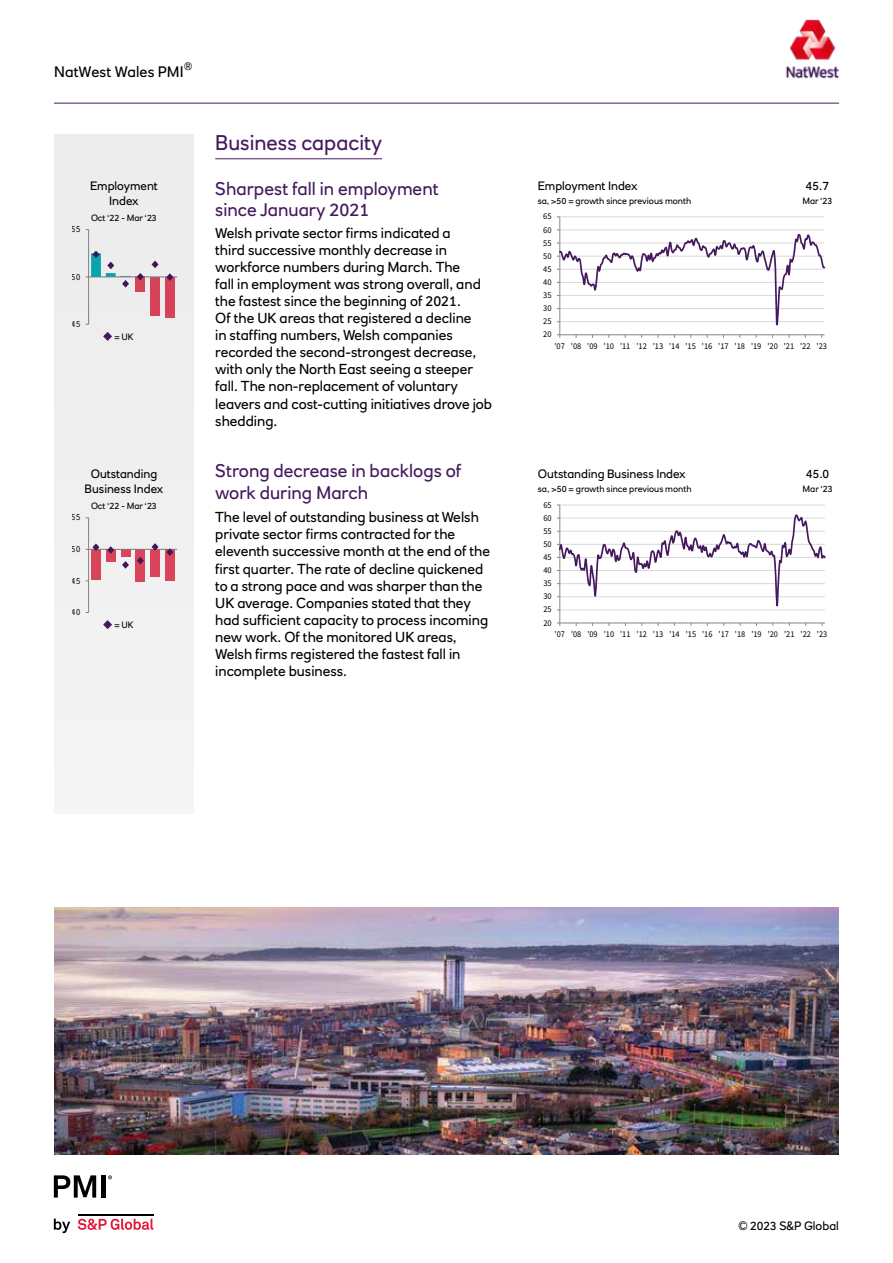
<style>
.page{position:relative;width:893px;height:1263px;background:#fff}
.page>*{position:absolute;margin:0;border:0;box-sizing:border-box;transform-origin:0 0}
.t1{font:21px "RN House Sans";color:#44195e}
.t2{font:18px/21.6px "RN House Sans";color:#44195e}
.t3{font:15px "RN House Sans";letter-spacing:.005em;color:#000}
.t4{font:14.25px/17.1px "RN House Sans";color:#000}
.t5{font:12px/14.4px "RN House Sans";color:#000;text-align:center}
.t6{font:10.5px "RN House Sans";color:#000}
.t7{font:9.3px "Source Sans Pro";letter-spacing:.005em;color:#000;scale:.92 1}
.t8{font:9px "RN House Sans";color:#000}
.t9{font:8.85px "Source Sans Pro";letter-spacing:-.005em;color:#000;scale:.96 1}
.t10{font:8.85px "Source Sans Pro";letter-spacing:-.005em;color:#000;scale:.94 1}
</style>
<div class="page">
<hr style="left:54px;top:103px;width:785px;height:1px;background:#44195e">
<img style="left:785px;top:19px;width:55px;height:60px">
<svg style="left:54px;top:1218px;width:16px;height:15px"></svg>
<svg style="left:78px;top:1218px;width:75px;height:12px"></svg>
<hr style="left:78px;top:1213px;width:75px;height:2px;background:#000">
<svg style="left:54px;top:1175px;width:42px;height:22px"></svg>
<div style="left:101px;top:1175px;width:5px;height:22px;background:#000"></div>
<svg style="left:108px;top:1175px;width:4px;height:4px"></svg>
<div style="left:54px;top:134px;width:140px;height:680px;background:#ededed"></div>
<hr style="left:215px;top:159px;width:167px;height:1px;background:#44195e">
<hr style="left:560px;top:216px;width:264px;height:1px;background:#d9d9d9">
<hr style="left:559px;top:217px;width:1px;height:118px;background:#868686">
<svg style="left:557px;top:230px;width:268px;height:108px"></svg>
<div style="left:135px;top:277px;width:10px;height:15px;background:#d64359"></div>
<div style="left:150px;top:277px;width:10px;height:39px;background:#d64359"></div>
<div style="left:165px;top:277px;width:10px;height:40px;background:#d64359"></div>
<hr style="left:88px;top:230px;width:1px;height:94px;background:#868686">
<hr style="left:89px;top:277px;width:88px;height:1px;background:#868686">
<svg style="left:86px;top:251px;width:44px;height:37px"></svg>
<svg style="left:137px;top:273px;width:7px;height:8px"></svg>
<svg style="left:152px;top:261px;width:7px;height:7px"></svg>
<svg style="left:166px;top:273px;width:7px;height:8px"></svg>
<hr style="left:560px;top:505px;width:265px;height:1px;background:#d9d9d9">
<hr style="left:559px;top:505px;width:1px;height:118px;background:#868686">
<hr style="left:560px;top:623px;width:265px;height:1px;background:#868686">
<svg style="left:557px;top:512px;width:268px;height:98px"></svg>
<div style="left:91px;top:549px;width:10px;height:31px;background:#da445a"></div>
<div style="left:106px;top:549px;width:10px;height:13px;background:#d9445a"></div>
<div style="left:121px;top:549px;width:9px;height:8px;background:#d9445a"></div>
<div style="left:135px;top:549px;width:10px;height:32px;background:#da445a"></div>
<div style="left:150px;top:549px;width:10px;height:28px;background:#d9445a"></div>
<div style="left:165px;top:549px;width:10px;height:32px;background:#da445a"></div>
<hr style="left:88px;top:518px;width:1px;height:94px;background:#868686">
<hr style="left:89px;top:549px;width:88px;height:1px;background:#868686">
<svg style="left:86px;top:543px;width:13px;height:8px"></svg>
<svg style="left:107px;top:546px;width:7px;height:8px"></svg>
<svg style="left:122px;top:561px;width:7px;height:8px"></svg>
<svg style="left:137px;top:557px;width:7px;height:7px"></svg>
<svg style="left:152px;top:543px;width:7px;height:8px"></svg>
<svg style="left:166px;top:548px;width:7px;height:8px"></svg>
<svg style="left:103px;top:332px;width:9px;height:9px"></svg>
<svg style="left:103px;top:620px;width:9px;height:9px"></svg>
<img style="left:54px;top:908px;width:785px;height:246px">
<p class="t6" style="left:184px;top:59px;width:10px">®</p>
<p class="t3" style="left:54px;top:63px;width:131px">NatWest Wales PMI</p>
<h1 class="t1" style="left:215px;top:130px;width:168px">Business capacity</h1>
<p class="t5" style="left:90px;top:179px;width:69px">Employment<br>Index</p>
<p class="t7" style="left:72px;top:223px;width:11px">55</p>
<p class="t8" style="left:91px;top:212px;width:67px">Oct ‘22 - Mar ‘23</p>
<p class="t7" style="left:72px;top:271px;width:11px">50</p>
<p class="t7" style="left:72px;top:318px;width:11px">45</p>
<p class="t8" style="left:114px;top:331px;width:21px">= UK</p>
<p class="t5" style="left:85px;top:467px;width:80px">Outstanding<br>Business Index</p>
<p class="t7" style="left:72px;top:512px;width:11px">55</p>
<p class="t7" style="left:72px;top:543px;width:11px">50</p>
<p class="t7" style="left:72px;top:575px;width:11px">45</p>
<p class="t7" style="left:72px;top:606px;width:11px">40</p>
<p class="t8" style="left:91px;top:500px;width:67px">Oct ‘22 - Mar ‘23</p>
<p class="t8" style="left:114px;top:619px;width:21px">= UK</p>
<p class="t2" style="left:215px;top:177px;width:225px">Sharpest fall in employment since January 2021</p>
<p class="t4" style="left:215px;top:224px;width:278px">Welsh private sector firms indicated a<br>third successive monthly decrease in workforce numbers during March. The<br>fall in employment was strong overall, and the fastest since the beginning of 2021.<br>Of the UK areas that registered a decline<br>in staffing numbers, Welsh companies recorded the second-strongest decrease, with only the North East seeing a steeper fall. The non-replacement of voluntary leavers and cost-cutting initiatives drove job shedding.</p>
<p class="t2" style="left:215px;top:460px;width:248px">Strong decrease in backlogs of work during March</p>
<p class="t4" style="left:215px;top:508px;width:276px">The level of outstanding business at Welsh private sector firms contracted for the eleventh successive month at the end of the first quarter. The rate of decline quickened to a strong pace and was sharper than the UK average. Companies stated that they had sufficient capacity to process incoming new work. Of the monitored UK areas, Welsh firms registered the fastest fall in incomplete business.</p>
<p class="t5" style="left:538px;top:179px;width:101px">Employment Index</p>
<p class="t8" style="left:538px;top:195px;width:155px">sa, &gt;50 = growth since previous month</p>
<p class="t9" style="left:543px;top:211px;width:10px">65</p>
<p class="t9" style="left:543px;top:224px;width:10px">60</p>
<p class="t9" style="left:543px;top:237px;width:10px">55</p>
<p class="t9" style="left:543px;top:250px;width:10px">50</p>
<p class="t9" style="left:543px;top:263px;width:10px">45</p>
<p class="t9" style="left:543px;top:276px;width:10px">40</p>
<p class="t9" style="left:543px;top:290px;width:10px">35</p>
<p class="t9" style="left:543px;top:303px;width:10px">30</p>
<p class="t9" style="left:543px;top:316px;width:10px">25</p>
<p class="t9" style="left:543px;top:329px;width:10px">20</p>
<p class="t5" style="left:806px;top:179px;width:25px">45.7</p>
<p class="t8" style="left:802px;top:195px;width:32px">Mar ‘23</p>
<p class="t9" style="left:554px;top:341px;width:285px">'07 '08 '09 '10 '11 '12 '13 '14 '15 '16 '17 '18 '19 '20 '21 '22 '23</p>
<p class="t5" style="left:538px;top:467px;width:149px">Outstanding Business Index</p>
<p class="t8" style="left:538px;top:483px;width:155px">sa, &gt;50 = growth since previous month</p>
<p class="t10" style="left:543px;top:499px;width:10px">65</p>
<p class="t10" style="left:543px;top:512px;width:10px">60</p>
<p class="t10" style="left:543px;top:525px;width:10px">55</p>
<p class="t10" style="left:543px;top:538px;width:10px">50</p>
<p class="t10" style="left:543px;top:552px;width:10px">45</p>
<p class="t10" style="left:543px;top:565px;width:10px">40</p>
<p class="t10" style="left:543px;top:578px;width:10px">35</p>
<p class="t10" style="left:543px;top:591px;width:10px">30</p>
<p class="t10" style="left:543px;top:604px;width:10px">25</p>
<p class="t10" style="left:543px;top:617px;width:10px">20</p>
<p class="t5" style="left:806px;top:467px;width:25px">45.0</p>
<p class="t8" style="left:803px;top:483px;width:32px">Mar ‘23</p>
<p class="t10" style="left:555px;top:629px;width:292px">'07 '08 '09 '10 '11 '12 '13 '14 '15 '16 '17 '18 '19 '20 '21 '22 '23</p>
<p class="t5" style="left:739px;top:1218px;width:102px">© 2023 S&amp;P Global</p>
</div>
